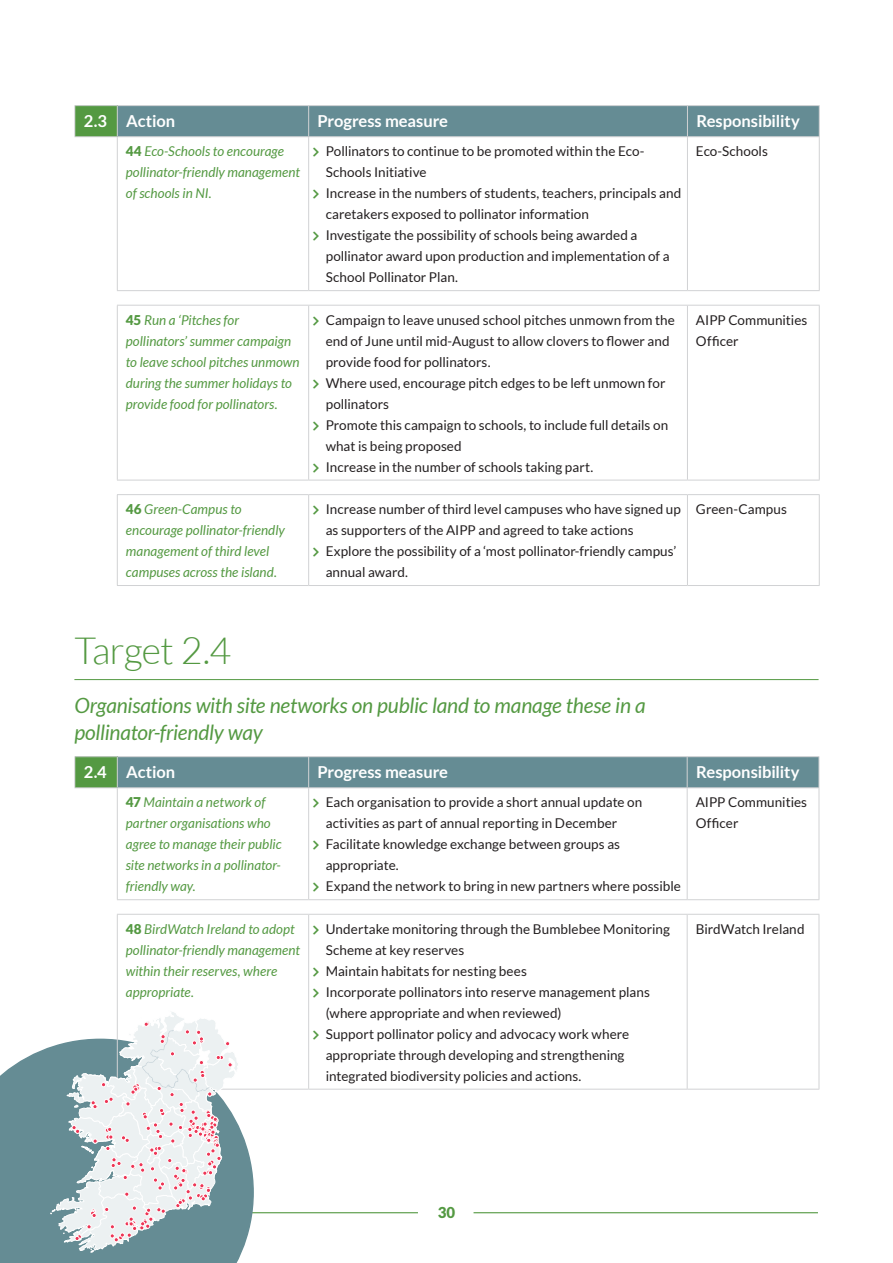
<style>
.page{position:relative;width:893px;height:1263px;background:#fff}
.page>*{position:absolute;margin:0;border:0;box-sizing:border-box;transform-origin:0 0}
.t1{font:300 37.5px "Lato";letter-spacing:-.02em;color:#549942}
.t2{font:italic 21px/27px "Lato";letter-spacing:-.015em;color:#549942}
.t3{font:700 16.5px "Lato";letter-spacing:-.005em;color:#fff}
.t4{font:900 15px "Lato";color:#549942}
.t5{font:13.5px/21px "Lato";letter-spacing:.005em;color:#231f20}
.t6{font:italic 13.5px/21px "Lato";color:#549942}
.s1{font-weight:900;font-style:normal}
</style>
<div class="page">
<hr style="left:473px;top:1212px;width:345px;height:1px;background:#549942">
<hr style="left:83px;top:1212px;width:335px;height:1px;background:#549942">
<svg style="left:239px;top:1088px;width:15px;height:170px"></svg>
<div style="left:75px;top:106px;width:42px;height:31px;background:#549942"></div>
<div style="left:118px;top:106px;width:701px;height:30px;background:#658c94"></div>
<hr style="left:309px;top:105px;width:378px;height:1px;background:#d1d2d4">
<hr style="left:309px;top:136px;width:378px;height:1px;background:#d1d2d4">
<hr style="left:117px;top:290px;width:192px;height:1px;background:#d1d2d4">
<hr style="left:309px;top:290px;width:378px;height:1px;background:#d1d2d4">
<hr style="left:687px;top:290px;width:133px;height:1px;background:#d1d2d4">
<hr style="left:117px;top:305px;width:192px;height:1px;background:#d1d2d4">
<hr style="left:309px;top:305px;width:378px;height:1px;background:#d1d2d4">
<hr style="left:687px;top:305px;width:133px;height:1px;background:#d1d2d4">
<hr style="left:117px;top:105px;width:192px;height:1px;background:#d1d2d4">
<hr style="left:308px;top:106px;width:1px;height:30px;background:#d1d2d4">
<hr style="left:117px;top:136px;width:192px;height:1px;background:#d1d2d4">
<hr style="left:117px;top:480px;width:192px;height:1px;background:#d1d2d4">
<hr style="left:309px;top:480px;width:378px;height:1px;background:#d1d2d4">
<hr style="left:687px;top:480px;width:133px;height:1px;background:#d1d2d4">
<hr style="left:117px;top:494px;width:192px;height:1px;background:#d1d2d4">
<hr style="left:309px;top:494px;width:378px;height:1px;background:#d1d2d4">
<hr style="left:687px;top:494px;width:133px;height:1px;background:#d1d2d4">
<hr style="left:308px;top:137px;width:1px;height:153px;background:#d1d2d4">
<hr style="left:308px;top:306px;width:1px;height:174px;background:#d1d2d4">
<hr style="left:308px;top:495px;width:1px;height:90px;background:#d1d2d4">
<hr style="left:687px;top:137px;width:1px;height:153px;background:#d1d2d4">
<hr style="left:819px;top:137px;width:1px;height:153px;background:#d1d2d4">
<hr style="left:687px;top:306px;width:1px;height:174px;background:#d1d2d4">
<hr style="left:819px;top:306px;width:1px;height:174px;background:#d1d2d4">
<hr style="left:687px;top:495px;width:1px;height:90px;background:#d1d2d4">
<hr style="left:819px;top:495px;width:1px;height:90px;background:#d1d2d4">
<hr style="left:309px;top:585px;width:378px;height:1px;background:#d1d2d4">
<hr style="left:687px;top:585px;width:133px;height:1px;background:#d1d2d4">
<hr style="left:687px;top:105px;width:133px;height:1px;background:#d1d2d4">
<hr style="left:687px;top:106px;width:1px;height:30px;background:#d1d2d4">
<hr style="left:819px;top:106px;width:1px;height:30px;background:#d1d2d4">
<hr style="left:687px;top:136px;width:133px;height:1px;background:#d1d2d4">
<hr style="left:117px;top:585px;width:192px;height:1px;background:#d1d2d4">
<hr style="left:74px;top:105px;width:43px;height:1px;background:#d1d2d4">
<hr style="left:74px;top:106px;width:1px;height:30px;background:#d1d2d4">
<hr style="left:117px;top:106px;width:1px;height:30px;background:#d1d2d4">
<hr style="left:74px;top:136px;width:43px;height:1px;background:#d1d2d4">
<hr style="left:117px;top:137px;width:1px;height:153px;background:#d1d2d4">
<hr style="left:117px;top:306px;width:1px;height:174px;background:#d1d2d4">
<hr style="left:117px;top:495px;width:1px;height:90px;background:#d1d2d4">
<hr style="left:74px;top:679px;width:745px;height:1px;background:#549942">
<div style="left:75px;top:757px;width:42px;height:31px;background:#549942"></div>
<div style="left:118px;top:757px;width:701px;height:30px;background:#658c94"></div>
<hr style="left:309px;top:756px;width:378px;height:1px;background:#d1d2d4">
<hr style="left:309px;top:787px;width:378px;height:1px;background:#d1d2d4">
<hr style="left:117px;top:756px;width:192px;height:1px;background:#d1d2d4">
<hr style="left:308px;top:757px;width:1px;height:30px;background:#d1d2d4">
<hr style="left:117px;top:787px;width:192px;height:1px;background:#d1d2d4">
<hr style="left:308px;top:788px;width:1px;height:111px;background:#d1d2d4">
<hr style="left:308px;top:915px;width:1px;height:174px;background:#d1d2d4">
<hr style="left:309px;top:1089px;width:378px;height:1px;background:#d1d2d4">
<hr style="left:687px;top:788px;width:1px;height:111px;background:#d1d2d4">
<hr style="left:819px;top:788px;width:1px;height:111px;background:#d1d2d4">
<hr style="left:687px;top:915px;width:1px;height:174px;background:#d1d2d4">
<hr style="left:819px;top:915px;width:1px;height:174px;background:#d1d2d4">
<hr style="left:687px;top:1089px;width:132px;height:1px;background:#d1d2d4">
<hr style="left:117px;top:899px;width:192px;height:1px;background:#d1d2d4">
<hr style="left:309px;top:899px;width:378px;height:1px;background:#d1d2d4">
<hr style="left:687px;top:899px;width:132px;height:1px;background:#d1d2d4">
<hr style="left:117px;top:914px;width:192px;height:1px;background:#d1d2d4">
<hr style="left:309px;top:914px;width:378px;height:1px;background:#d1d2d4">
<hr style="left:687px;top:914px;width:132px;height:1px;background:#d1d2d4">
<hr style="left:687px;top:756px;width:132px;height:1px;background:#d1d2d4">
<hr style="left:687px;top:757px;width:1px;height:30px;background:#d1d2d4">
<hr style="left:819px;top:757px;width:1px;height:30px;background:#d1d2d4">
<hr style="left:687px;top:787px;width:132px;height:1px;background:#d1d2d4">
<hr style="left:117px;top:1089px;width:192px;height:1px;background:#d1d2d4">
<hr style="left:74px;top:756px;width:43px;height:1px;background:#d1d2d4">
<hr style="left:74px;top:757px;width:1px;height:30px;background:#d1d2d4">
<hr style="left:117px;top:757px;width:1px;height:30px;background:#d1d2d4">
<hr style="left:74px;top:787px;width:43px;height:1px;background:#d1d2d4">
<hr style="left:117px;top:788px;width:1px;height:111px;background:#d1d2d4">
<hr style="left:117px;top:915px;width:1px;height:174px;background:#d1d2d4">
<svg style="left:0;top:1012px;width:239px;height:251px"></svg>
<p class="t3" style="left:84px;top:112px;width:93px">2.3 Action</p>
<p class="t3" style="left:318px;top:112px;width:132px">Progress measure</p>
<p class="t3" style="left:696px;top:112px;width:105px">Responsibility</p>
<p class="t6" style="left:126px;top:141px;width:176px"><span class="s1">44</span> Eco-Schools to encourage pollinator-friendly management of schools in NI.</p>
<p class="t5" style="left:326px;top:141px;width:357px">Pollinators to continue to be promoted within the Eco-Schools Initiative<br>Increase in the numbers of students, teachers, principals and caretakers exposed to pollinator information<br>Investigate the possibility of schools being awarded a pollinator award upon production and implementation of a School Pollinator Plan.</p>
<p class="t5" style="left:696px;top:141px;width:73px">Eco-Schools</p>
<p class="t6" style="left:126px;top:310px;width:175px"><span class="s1">45</span> Run a ‘Pitches for pollinators’ summer campaign to leave school pitches unmown during the summer holidays to provide food for pollinators.</p>
<p class="t5" style="left:326px;top:309px;width:351px">Campaign to leave unused school pitches unmown from the end of June until mid-August to allow clovers to flower and provide food for pollinators.<br>Where used, encourage pitch edges to be left unmown for pollinators<br>Promote this campaign to schools, to include full details on what is being proposed<br>Increase in the number of schools taking part.</p>
<p class="t5" style="left:696px;top:309px;width:113px">AIPP Communities<br>Officer</p>
<p class="t6" style="left:126px;top:499px;width:161px"><span class="s1">46</span> Green-Campus to encourage pollinator-friendly management of third level campuses across the island.</p>
<p class="t5" style="left:326px;top:498px;width:357px">Increase number of third level campuses who have signed up as supporters of the AIPP and agreed to take actions Explore the possibility of a ‘most pollinator-friendly campus’ annual award.</p>
<p class="t5" style="left:696px;top:498px;width:92px">Green-Campus</p>
<h1 class="t1" style="left:74px;top:631px;width:158px">Target 2.4</h1>
<h2 class="t2" style="left:74px;top:692px;width:573px">Organisations with site networks on public land to manage these in a pollinator-friendly way</h2>
<p class="t3" style="left:84px;top:763px;width:93px">2.4 Action</p>
<p class="t3" style="left:318px;top:763px;width:132px">Progress measure</p>
<p class="t3" style="left:696px;top:763px;width:105px">Responsibility</p>
<p class="t6" style="left:126px;top:792px;width:157px"><span class="s1">47</span> Maintain a network of partner organisations who agree to manage their public site networks in a pollinator&shy;friendly way.</p>
<p class="t5" style="left:326px;top:792px;width:357px">Each organisation to provide a short annual update on activities as part of annual reporting in December<br>Facilitate knowledge exchange between groups as appropriate.<br>Expand the network to bring in new partners where possible</p>
<p class="t5" style="left:696px;top:792px;width:113px">AIPP Communities<br>Officer</p>
<p class="t6" style="left:126px;top:919px;width:176px"><span class="s1">48</span> BirdWatch Ireland to adopt pollinator-friendly management within their reserves, where appropriate.</p>
<p class="t5" style="left:326px;top:918px;width:346px">Undertake monitoring through the Bumblebee Monitoring Scheme at key reserves<br>Maintain habitats for nesting bees<br>Incorporate pollinators into reserve management plans (where appropriate and when reviewed)<br>Support pollinator policy and advocacy work where appropriate through developing and strengthening integrated biodiversity policies and actions.</p>
<p class="t5" style="left:696px;top:918px;width:110px">BirdWatch Ireland</p>
<p class="t4" style="left:438px;top:1204px;width:19px">30</p>
</div>
